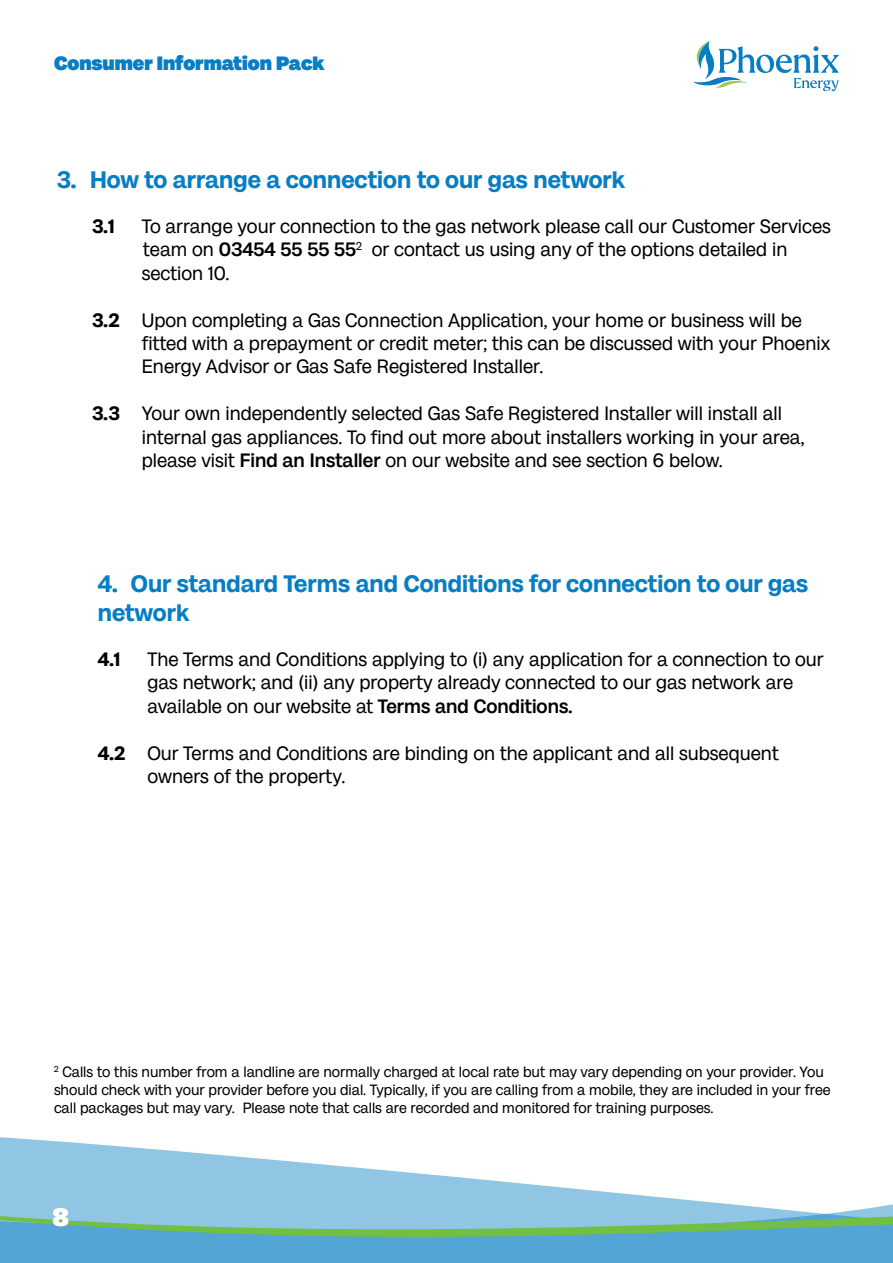
<style>
.page{position:relative;width:893px;height:1263px;background:#fff}
.page>*{position:absolute;margin:0;border:0;box-sizing:border-box;transform-origin:0 0}
.t1{font:800 25.5px "Milligram";color:#fff}
.t2{font:700 24px/28.8px "Milligram";color:#077ec3}
.t3{font:19.5px/23.4px "Milligram";color:#000}
.t4{font:800 19.5px "Milligram";color:#077ec3}
.t5{font:700 19.5px "Milligram";color:#000}
.t6{font:15px/18px "Milligram";color:#000}
.s1{font-weight:500}
.s2{font-weight:700}
</style>
<div class="page">
<svg style="left:693px;top:41px;width:146px;height:50px"></svg>
<svg style="left:0;top:1137px;width:241px;height:20px"></svg>
<svg style="left:0;top:1157px;width:893px;height:106px"></svg>
<p class="t4" style="left:54px;top:49px;width:272px">Consumer Information Pack</p>
<p class="t2" style="left:57px;top:163px;width:570px">3. How to arrange a connection to our gas network</p>
<p class="t5" style="left:92px;top:213px;width:24px">3.1</p>
<p class="t3" style="left:142px;top:213px;width:690px">To arrange your connection to the gas network please call our Customer Services team on <span class="s1">03454 55 55 55</span><sup>2</sup> or contact us using any of the options detailed in section 10.</p>
<p class="t3" style="left:142px;top:307px;width:690px;text-indent:-50px"><span class="s2">3.2</span> Upon completing a Gas Connection Application, your home or business will be fitted with a prepayment or credit meter; this can be discussed with your Phoenix<br>Energy Advisor or Gas Safe Registered Installer.</p>
<p class="t3" style="left:142px;top:400px;width:664px;text-indent:-50px"><span class="s2">3.3</span> Your own independently selected Gas Safe Registered Installer will install all internal gas appliances. To find out more about installers working in your area, please visit <span class="s1">Find an Installer</span> on our website and see section 6 below.</p>
<p class="t2" style="left:98px;top:567px;width:712px">4. Our standard Terms and Conditions for connection to our gas network</p>
<p class="t5" style="left:98px;top:646px;width:24px">4.1</p>
<p class="t3" style="left:147px;top:646px;width:678px">The Terms and Conditions applying to (i) any application for a connection to our gas network; and (ii) any property already connected to our gas network are available on our website at <span class="s1">Terms and Conditions.</span></p>
<p class="t3" style="left:147px;top:740px;width:633px;text-indent:-50px"><span class="s2">4.2</span> Our Terms and Conditions are binding on the applicant and all subsequent owners of the property.</p>
<p class="t6" style="left:54px;top:1061px;width:778px"><sup>2</sup> Calls to this number from a landline are normally charged at local rate but may vary depending on your provider. You should check with your provider before you dial. Typically, if you are calling from a mobile, they are included in your free call packages but may vary. Please note that calls are recorded and monitored for training purposes.</p>
<h1 class="t1" style="left:52px;top:1198px;width:18px">8</h1>
</div>
